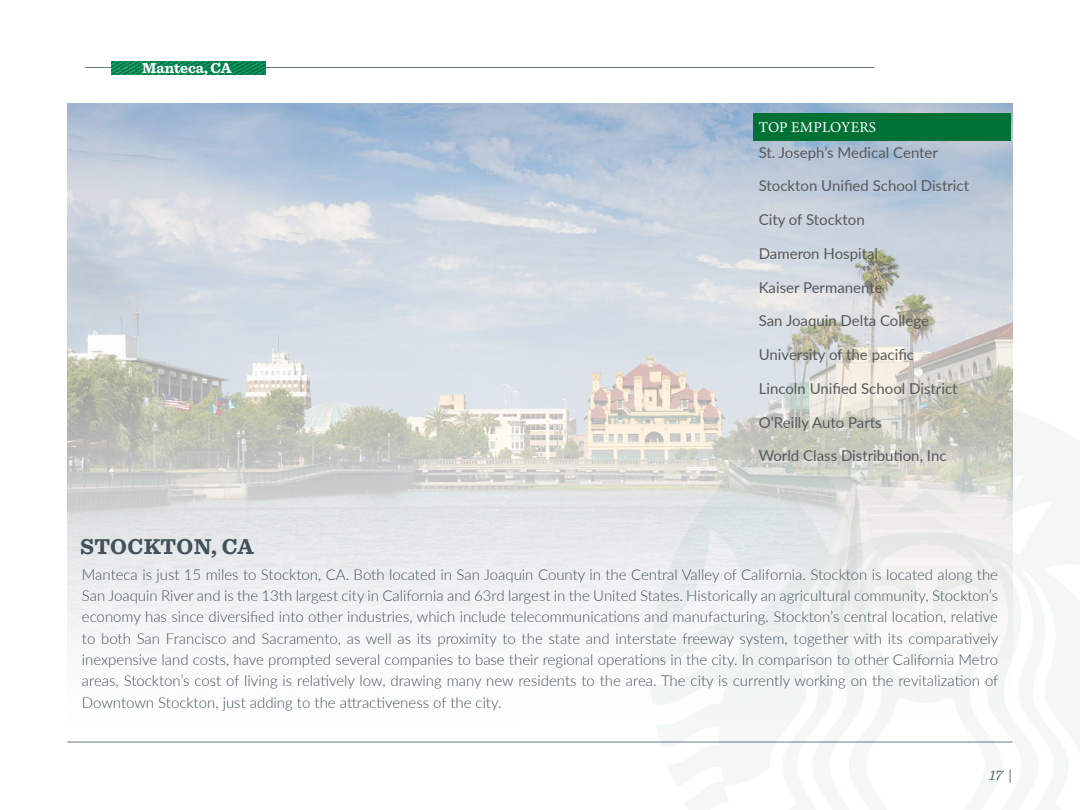
<style>
.page{position:relative;width:1080px;height:810px;background:#fff}
.page>*{position:absolute;margin:0;border:0;box-sizing:border-box;transform-origin:0 0}
.t1{font:700 22.5px "Sentinel";letter-spacing:.01em;color:#43525a}
.t2{font:300 15px/21.2px "Lato";color:#43525a;text-align:justify}
.t3{font:15px "Lato";color:#58595b}
.t4{font:15px "Minion Pro";letter-spacing:.005em;color:#fff}
.t5{font:700 15px "Sentinel";color:#fff}
.t6{font:italic 300 15px "Sentinel";color:#43525a}
.s1{font-weight:400;font-style:normal}
</style>
<div class="page">
<hr style="left:85px;top:67px;width:789px;height:1px;background:#647883">
<hr style="left:68px;top:742px;width:944px;height:1px;background:#647883">
<img style="left:111px;top:61px;width:154px;height:14px">
<svg style="left:650px;top:394px;width:430px;height:416px;fill:#f5f9f8"></svg>
<img style="left:68px;top:103px;width:944px;height:620px">
<div style="left:754px;top:113px;width:257px;height:28px;background:#007135"></div>
<p class="t5" style="left:142px;top:56px;width:91px">Manteca, CA</p>
<h1 class="t1" style="left:80px;top:529px;width:175px">STOCKTON, CA</h1>
<p class="t4" style="left:759px;top:117px;width:119px">TOP EMPLOYERS</p>
<p class="t3" style="left:759px;top:141px;width:181px">St. Joseph’s Medical Center</p>
<p class="t3" style="left:759px;top:175px;width:212px">Stockton Unified School District</p>
<p class="t3" style="left:759px;top:209px;width:108px">City of Stockton</p>
<p class="t3" style="left:759px;top:243px;width:121px">Dameron Hospital</p>
<p class="t3" style="left:759px;top:276px;width:125px">Kaiser Permanente</p>
<p class="t3" style="left:759px;top:310px;width:172px">San Joaquin Delta College</p>
<p class="t3" style="left:759px;top:344px;width:157px">University of the pacific</p>
<p class="t3" style="left:759px;top:378px;width:200px">Lincoln Unified School District</p>
<p class="t3" style="left:759px;top:411px;width:124px">O’Reilly Auto Parts</p>
<p class="t3" style="left:759px;top:445px;width:189px">World Class Distribution, Inc</p>
<p class="t2" style="left:82px;top:563px;width:918px">Manteca is just 15 miles to Stockton, CA. Both located in San Joaquin County in the Central Valley of California. Stockton is located along the San Joaquin River and is the 13th largest city in California and 63rd largest in the United States. Historically an agricultural community, Stockton’s economy has since diversified into other industries, which include telecommunications and manufacturing. Stockton’s central location, relative to both San Francisco and Sacramento, as well as its proximity to the state and interstate freeway system, together with its comparatively inexpensive land costs, have prompted several companies to base their regional operations in the city. In comparison to other California Metro areas, Stockton’s cost of living is relatively low, drawing many new residents to the area. The city is currently working on the revitalization of Downtown Stockton, just adding to the attractiveness of the city.</p>
<p class="t6" style="left:989px;top:763px;width:25px">17 <span class="s1">|</span></p>
</div>
